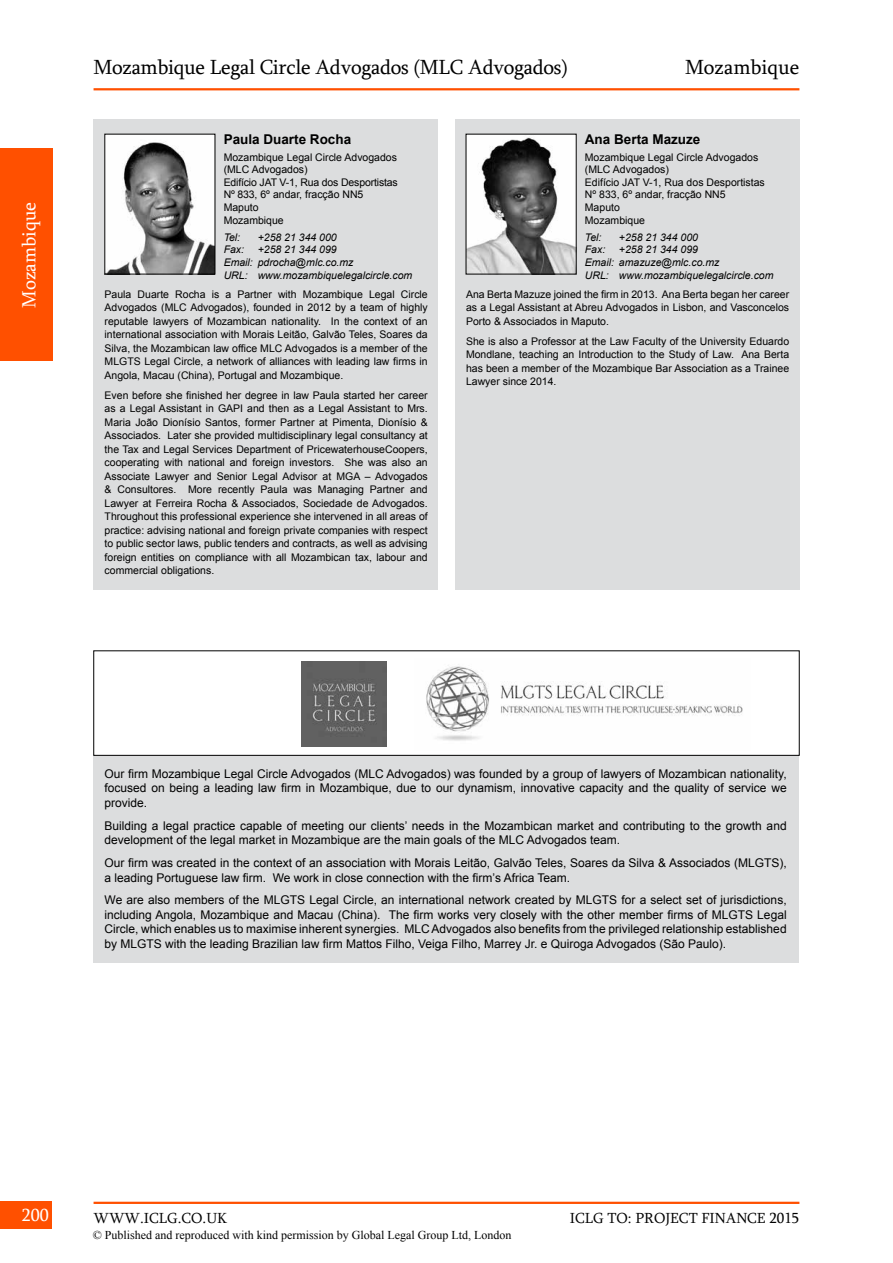
<style>
.page{position:relative;width:893px;height:1263px;background:#fff}
.page>*{position:absolute;margin:0;border:0;box-sizing:border-box;transform-origin:0 0}
.t1{font:21px "Sylfaen";letter-spacing:-.015em;color:#000}
.t2{font:19.5px "Sylfaen";color:#fff}
.t3{font:18px "Sylfaen";color:#fff}
.t4{font:15px "Sylfaen";color:#000}
.t5{font:700 13.5px "Arial";color:#000}
.t6{font:12px/14.4px "Arial";color:#000;text-align:justify}
.t7{font:12px "Times New Roman";color:#000}
.t8{font:10.5px/13.5px "Arial";color:#000;text-align:justify}
.t9{font:italic 10.5px/12.6px "Arial";color:#000}
</style>
<div class="page">
<div style="left:0;top:1201px;width:52px;height:28px;background:#ff5000"></div>
<hr style="left:94px;top:1202px;width:705px;height:2px;background:#ff5000">
<hr style="left:94px;top:88px;width:705px;height:2px;background:#ff5000">
<div style="left:0;top:148px;width:53px;height:213px;background:#ff5000"></div>
<div style="left:455px;top:119px;width:344px;height:471px;background:#dcddde"></div>
<img style="left:468px;top:136px;width:106px;height:136px">
<div style="left:94px;top:119px;width:344px;height:471px;background:#dcddde"></div>
<img style="left:107px;top:136px;width:106px;height:136px">
<div style="left:94px;top:755px;width:705px;height:208px;background:#dcddde"></div>
<img style="left:302px;top:661px;width:85px;height:85px">
<img style="left:426px;top:666px;width:317px;height:75px">
<h2 class="t2" style="left:16px;top:308px;width:108px;rotate:-90deg">Mozambique</h2>
<h1 class="t1" style="left:94px;top:53px;width:476px">Mozambique Legal Circle Advogados (MLC Advogados)</h1>
<h1 class="t1" style="left:685px;top:53px;width:116px">Mozambique</h1>
<p class="t5" style="left:224px;top:130px;width:129px">Paula Duarte Rocha</p>
<p class="t8" style="left:224px;top:151px;width:176px;line-height:12.6px;text-align:left">Mozambique Legal Circle Advogados (MLC Advogados)<br>Edifício JAT V-1, Rua dos Desportistas<br>Nº 833, 6º andar, fracção NN5<br>Maputo<br>Mozambique</p>
<p class="t9" style="left:224px;top:231px;width:18px">Tel:</p>
<p class="t9" style="left:258px;top:231px;width:81px">+258 21 344 000</p>
<p class="t9" style="left:224px;top:243px;width:22px">Fax:</p>
<p class="t9" style="left:224px;top:243px;width:190px;text-indent:34px">+258 21 344 099<br>Email: pdrocha@mlc.co.mz<br>URL: www.mozambiquelegalcircle.com</p>
<p class="t8" style="left:105px;top:288px;width:325px">Paula Duarte Rocha is a Partner with Mozambique Legal Circle Advogados (MLC Advogados), founded in 2012 by a team of highly reputable lawyers of Mozambican nationality. In the context of an international association with Morais Leitão, Galvão Teles, Soares da Silva, the Mozambican law office MLC Advogados is a member of the MLGTS Legal Circle, a network of alliances with leading law firms in Angola, Macau (China), Portugal and Mozambique.</p>
<p class="t8" style="left:105px;top:388px;width:325px">Even before she finished her degree in law Paula started her career as a Legal Assistant in GAPI and then as a Legal Assistant to Mrs.<br>Maria João Dionísio Santos, former Partner at Pimenta, Dionísio &amp; Associados. Later she provided multidisciplinary legal consultancy at the Tax and Legal Services Department of PricewaterhouseCoopers, cooperating with national and foreign investors. She was also an Associate Lawyer and Senior Legal Advisor at MGA – Advogados &amp; Consultores. More recently Paula was Managing Partner and Lawyer at Ferreira Rocha &amp; Associados, Sociedade de Advogados.<br>Throughout this professional experience she intervened in all areas of practice: advising national and foreign private companies with respect to public sector laws, public tenders and contracts, as well as advising foreign entities on compliance with all Mozambican tax, labour and commercial obligations.</p>
<p class="t5" style="left:585px;top:130px;width:117px">Ana Berta Mazuze</p>
<p class="t8" style="left:585px;top:151px;width:181px;line-height:12.6px;text-align:left">Mozambique Legal Circle Advogados (MLC Advogados)<br>Edifício JAT V-1, Rua dos Desportistas<br>Nº 833, 6º andar, fracção NN5<br>Maputo<br>Mozambique</p>
<p class="t9" style="left:585px;top:231px;width:18px">Tel:</p>
<p class="t9" style="left:619px;top:231px;width:81px">+258 21 344 000</p>
<p class="t9" style="left:585px;top:243px;width:22px">Fax:</p>
<p class="t9" style="left:585px;top:243px;width:190px;text-indent:34px">+258 21 344 099<br>Email: amazuze@mlc.co.mz<br>URL: www.mozambiquelegalcircle.com</p>
<p class="t8" style="left:466px;top:288px;width:325px">Ana Berta Mazuze joined the firm in 2013. Ana Berta began her career as a Legal Assistant at Abreu Advogados in Lisbon, and Vasconcelos Porto &amp; Associados in Maputo.</p>
<p class="t8" style="left:466px;top:334px;width:325px">She is also a Professor at the Law Faculty of the University Eduardo Mondlane, teaching an Introduction to the Study of Law. Ana Berta has been a member of the Mozambique Bar Association as a Trainee Lawyer since 2014.</p>
<p class="t6" style="left:105px;top:767px;width:684px">Our firm Mozambique Legal Circle Advogados (MLC Advogados) was founded by a group of lawyers of Mozambican nationality, focused on being a leading law firm in Mozambique, due to our dynamism, innovative capacity and the quality of service we provide.</p>
<p class="t6" style="left:105px;top:818px;width:684px">Building a legal practice capable of meeting our clients’ needs in the Mozambican market and contributing to the growth and development of the legal market in Mozambique are the main goals of the MLC Advogados team.</p>
<p class="t6" style="left:105px;top:856px;width:684px">Our firm was created in the context of an association with Morais Leitão, Galvão Teles, Soares da Silva &amp; Associados (MLGTS), a leading Portuguese law firm. We work in close connection with the firm’s Africa Team.</p>
<p class="t6" style="left:105px;top:893px;width:684px">We are also members of the MLGTS Legal Circle, an international network created by MLGTS for a select set of jurisdictions, including Angola, Mozambique and Macau (China). The firm works very closely with the other member firms of MLGTS Legal Circle, which enables us to maximise inherent synergies. MLC Advogados also benefits from the privileged relationship established by MLGTS with the leading Brazilian law firm Mattos Filho, Veiga Filho, Marrey Jr. e Quiroga Advogados (São Paulo).</p>
<h3 class="t3" style="left:22px;top:1202px;width:29px">200</h3>
<h3 class="t4" style="left:94px;top:1208px;width:135px">WWW.ICLG.CO.UK</h3>
<h3 class="t4" style="left:570px;top:1208px;width:231px">ICLG TO: PROJECT FINANCE 2015</h3>
<p class="t7" style="left:93px;top:1227px;width:420px">© Published and reproduced with kind permission by Global Legal Group Ltd, London</p>
</div>
